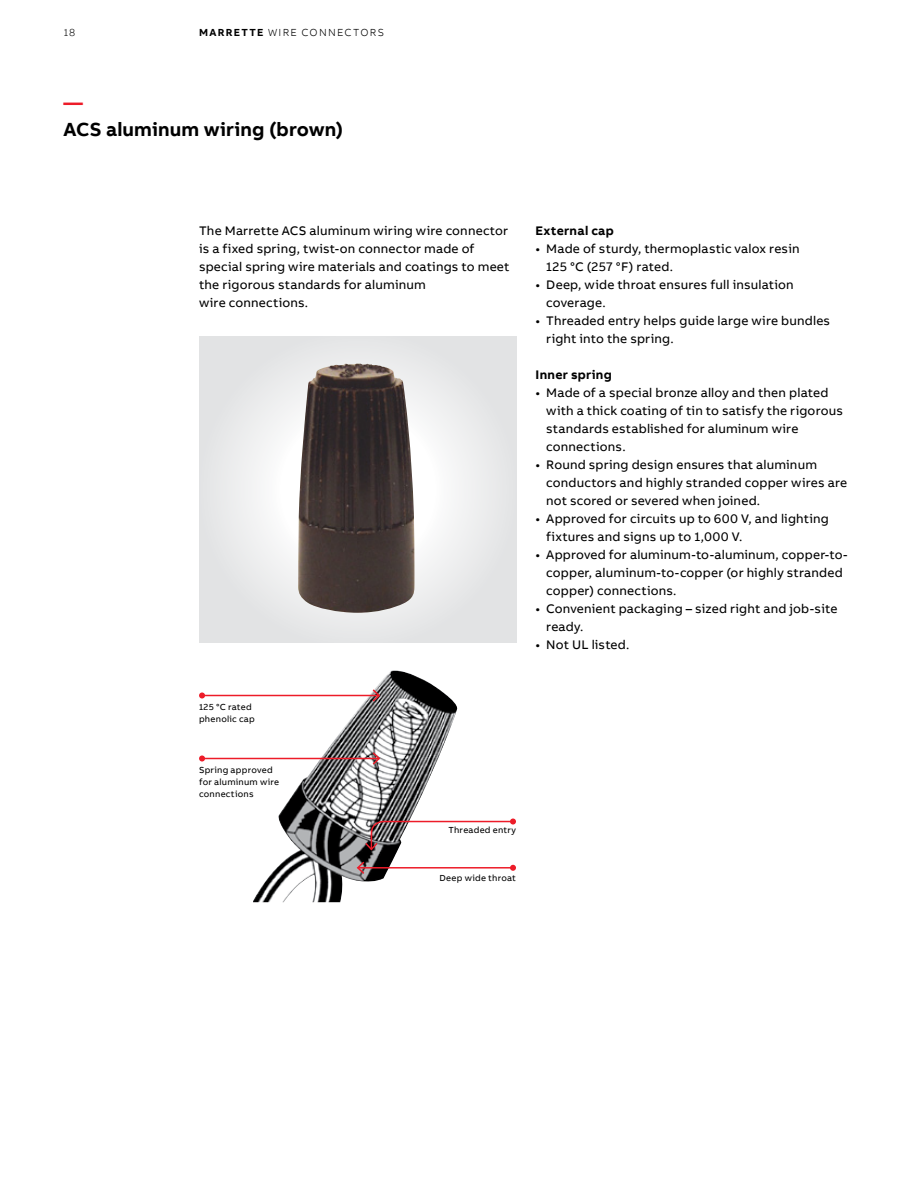
<style>
.page{position:relative;width:918px;height:1188px;background:#fff}
.page>*{position:absolute;margin:0;border:0;box-sizing:border-box;transform-origin:0 0}
.t1{font:700 19.5px "AB Bvoice";letter-spacing:.005em;color:#000}
.t2{font:700 19.5px "AB Bvoice";color:#ed1c29}
.t3{font:12.75px/18px "AB Bvoice";letter-spacing:.015em;color:#000}
.t4{font:700 12.75px "AB Bvoice";letter-spacing:.02em;color:#000}
.t5{font:300 10.5px "AB Bvoice";letter-spacing:.12em;color:#000}
.t6{font:9px/12px "AB Bvoice";letter-spacing:.025em;color:#000}
.s1{font-weight:700}
</style>
<div class="page">
<img style="left:253px;top:670px;width:205px;height:232px">
<hr style="left:358px;top:867px;width:155px;height:2px;background:#ed1c29">
<svg style="left:510px;top:865px;width:6px;height:6px"></svg>
<svg style="left:356px;top:860px;width:10px;height:15px"></svg>
<hr style="left:202px;top:758px;width:177px;height:1px;background:#ed1c29">
<svg style="left:199px;top:756px;width:6px;height:6px"></svg>
<svg style="left:371px;top:751px;width:10px;height:15px"></svg>
<hr style="left:202px;top:695px;width:177px;height:1px;background:#ed1c29">
<svg style="left:199px;top:693px;width:6px;height:6px"></svg>
<svg style="left:371px;top:688px;width:10px;height:15px"></svg>
<svg style="left:364px;top:819px;width:152px;height:33px"></svg>
<svg style="left:199px;top:336px;width:317px;height:306px"></svg>
<img style="left:298px;top:364px;width:117px;height:249px">
<p class="t5" style="left:64px;top:26px;width:13px">18</p>
<p class="t5" style="left:199px;top:26px;width:186px"><span class="s1">MARRETTE</span> WIRE CONNECTORS</p>
<h1 class="t2" style="left:64px;top:90px;width:21px">—</h1>
<h1 class="t1" style="left:64px;top:117px;width:281px">ACS aluminum wiring (brown)</h1>
<p class="t3" style="left:199px;top:222px;width:312px">The Marrette ACS aluminum wiring wire connector is a fixed spring, twist-on connector made of special spring wire materials and coatings to meet the rigorous standards for aluminum<br>wire connections.</p>
<p class="t4" style="left:536px;top:222px;width:80px">External cap</p>
<p class="t3" style="left:546px;top:240px;width:255px;text-indent:-11px">• Made of sturdy, thermoplastic valox resin<br>125 °C (257 °F) rated.</p>
<p class="t3" style="left:546px;top:276px;width:249px;text-indent:-11px">• Deep, wide throat ensures full insulation coverage.</p>
<p class="t3" style="left:546px;top:312px;width:285px;text-indent:-11px">• Threaded entry helps guide large wire bundles right into the spring.</p>
<p class="t4" style="left:536px;top:366px;width:78px">Inner spring</p>
<p class="t3" style="left:546px;top:384px;width:298px;text-indent:-11px">• Made of a special bronze alloy and then plated with a thick coating of tin to satisfy the rigorous standards established for aluminum wire connections.</p>
<p class="t3" style="left:546px;top:456px;width:303px;text-indent:-11px">• Round spring design ensures that aluminum conductors and highly stranded copper wires are not scored or severed when joined.</p>
<p class="t3" style="left:546px;top:510px;width:284px;text-indent:-11px">• Approved for circuits up to 600 V, and lighting fixtures and signs up to 1,000 V.</p>
<p class="t3" style="left:546px;top:546px;width:303px;text-indent:-11px">• Approved for aluminum-to-aluminum, copper-to&shy;copper, aluminum-to-copper (or highly stranded copper) connections.</p>
<p class="t3" style="left:546px;top:600px;width:293px;text-indent:-11px">• Convenient packaging – sized right and job-site ready.</p>
<p class="t3" style="left:536px;top:636px;width:95px">• Not UL listed.</p>
<p class="t6" style="left:199px;top:701px;width:57px">125 °C rated phenolic cap</p>
<p class="t6" style="left:199px;top:764px;width:82px">Spring approved for aluminum wire connections</p>
<p class="t6" style="left:448px;top:824px;width:69px">Threaded entry</p>
<p class="t6" style="left:439px;top:872px;width:78px">Deep wide throat</p>
</div>
